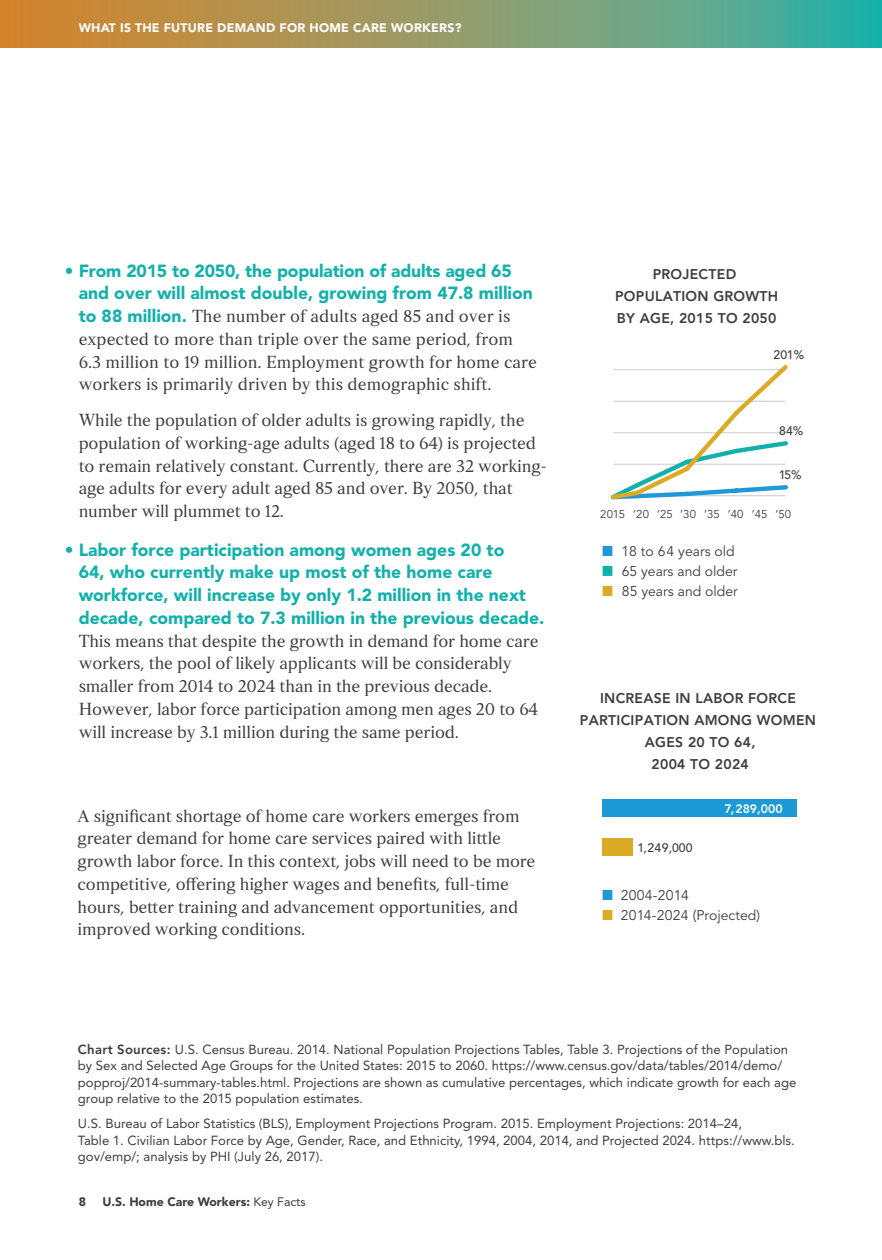
<style>
.page{position:relative;width:882px;height:1260px;background:#fff}
.page>*{position:absolute;margin:0;border:0;box-sizing:border-box;transform-origin:0 0}
.bullet_body{font:17.5px/22.8px "Strato Pro";letter-spacing:-.01em;color:#3d3d3d}
.t1{font:800 14px/21.9px "Avenir";letter-spacing:.02em;color:#3d3d3d;text-align:center}
.t2{font:14px "Avenir";color:#3d3d3d}
.t3{font:14px "Avenir";letter-spacing:.02em;color:#3d3d3d}
.Chart_source{font:13.12px/16.6px "Avenir";color:#3d3d3d}
.Head_1{font:900 12.25px "Avenir";letter-spacing:.02em;color:#fff}
.t4{font:900 12.25px "Avenir";color:#3d3d3d}
.t5{font:500 12.25px "Avenir";letter-spacing:.005em;color:#3d3d3d}
.t6{font:800 12.25px "Avenir";color:#fff}
.t7{font:11.38px "Avenir";color:#3d3d3d}
.s1{font-family:"Avenir";font-weight:900;color:#11b1aa}
.s2{font-family:"Meta Head OT";font-size:28px;color:#1d99d6}
.s3{font-family:"Meta Head OT";font-size:28px;color:#11b1aa}
.s4{font-family:"Meta Head OT";font-size:28px;color:#dcab26}
.s5{font-weight:800}
.s6{font-weight:400}
</style>
<div class="page">
<svg style="left:0;top:0;width:882px;height:47px;background:#8d9b69"></svg>
<svg style="left:610px;top:365px;width:178px;height:135px"></svg>
<div style="left:602px;top:799px;width:195px;height:18px;background:#1d99d6"></div>
<div style="left:603px;top:839px;width:30px;height:17px;background:#dcab26"></div>
<p class="Head_1" style="left:79px;top:20px;width:384px">WHAT IS THE FUTURE DEMAND FOR HOME CARE WORKERS?</p>
<p class="bullet_body" style="left:79px;top:259px;width:460px;text-indent:-14px"><span class="s1">• From 2015 to 2050, the population of adults aged 65 and over will almost double, growing from 47.8 million to 88 million.</span> The number of adults aged 85 and over is expected to more than triple over the same period, from 6.3 million to 19 million. Employment growth for home care workers is primarily driven by this demographic shift.</p>
<p class="bullet_body" style="left:79px;top:409px;width:470px">While the population of older adults is growing rapidly, the population of working-age adults (aged 18 to 64) is projected to remain relatively constant. Currently, there are 32 working&shy;age adults for every adult aged 85 and over. By 2050, that number will plummet to 12.</p>
<p class="bullet_body" style="left:79px;top:538px;width:467px;text-indent:-14px"><span class="s1">• Labor force participation among women ages 20 to<br>64, who currently make up most of the home care workforce, will increase by only 1.2 million in the next decade, compared to 7.3 million in the previous decade.<br></span>This means that despite the growth in demand for home care workers, the pool of likely applicants will be considerably smaller from 2014 to 2024 than in the previous decade.<br>However, labor force participation among men ages 20 to 64 will increase by 3.1 million during the same period.</p>
<p class="bullet_body" style="left:78px;top:804px;width:459px">A significant shortage of home care workers emerges from greater demand for home care services paired with little growth labor force. In this context, jobs will need to be more competitive, offering higher wages and benefits, full-time hours, better training and advancement opportunities, and improved working conditions.</p>
<p class="t1" style="left:615px;top:263px;width:165px">PROJECTED<br>POPULATION GROWTH<br>BY AGE, 2015 TO 2050</p>
<p class="t5" style="left:773px;top:348px;width:32px">201%</p>
<p class="t5" style="left:779px;top:423px;width:26px">84%</p>
<p class="t5" style="left:779px;top:467px;width:25px">15%</p>
<p class="t7" style="left:600px;top:507px;width:192px">2015 ’20 ’25 ’30 ’35 ’40 ’45 ’50</p>
<p class="t2" style="left:601px;top:543px;width:136px"><span class="s2">▪</span> 18 to 64 years old</p>
<p class="t2" style="left:601px;top:563px;width:138px"><span class="s3">▪</span> 65 years and older</p>
<p class="t2" style="left:601px;top:584px;width:139px"><span class="s4">▪</span> 85 years and older</p>
<p class="t1" style="left:580px;top:688px;width:238px">INCREASE IN LABOR FORCE<br>PARTICIPATION AMONG WOMEN<br>AGES 20 TO 64,<br>2004 TO 2024</p>
<p class="t5" style="left:638px;top:841px;width:56px">1,249,000</p>
<p class="t6" style="left:725px;top:801px;width:60px">7,289,000</p>
<p class="t3" style="left:601px;top:887px;width:90px"><span class="s2">▪</span> 2004-2014</p>
<p class="t2" style="left:601px;top:908px;width:161px"><span class="s4">▪</span> 2014-2024 (Projected)</p>
<p class="Chart_source" style="left:78px;top:1041px;width:720px"><span class="s5">Chart Sources:</span> U.S. Census Bureau. 2014. National Population Projections Tables, Table 3. Projections of the Population by Sex and Selected Age Groups for the United States: 2015 to 2060. https://www.census.gov/data/tables/2014/demo/ popproj/2014-summary-tables.html. Projections are shown as cumulative percentages, which indicate growth for each age group relative to the 2015 population estimates.</p>
<p class="Chart_source" style="left:78px;top:1115px;width:718px">U.S. Bureau of Labor Statistics (BLS), Employment Projections Program. 2015. Employment Projections: 2014–24,<br>Table 1. Civilian Labor Force by Age, Gender, Race, and Ethnicity, 1994, 2004, 2014, and Projected 2024. https://www.bls. gov/emp/; analysis by PHI (July 26, 2017).</p>
<p class="t4" style="left:79px;top:1195px;width:9px">8</p>
<p class="t4" style="left:102px;top:1195px;width:205px">U.S. Home Care Workers: <span class="s6">Key Facts</span></p>
</div>
